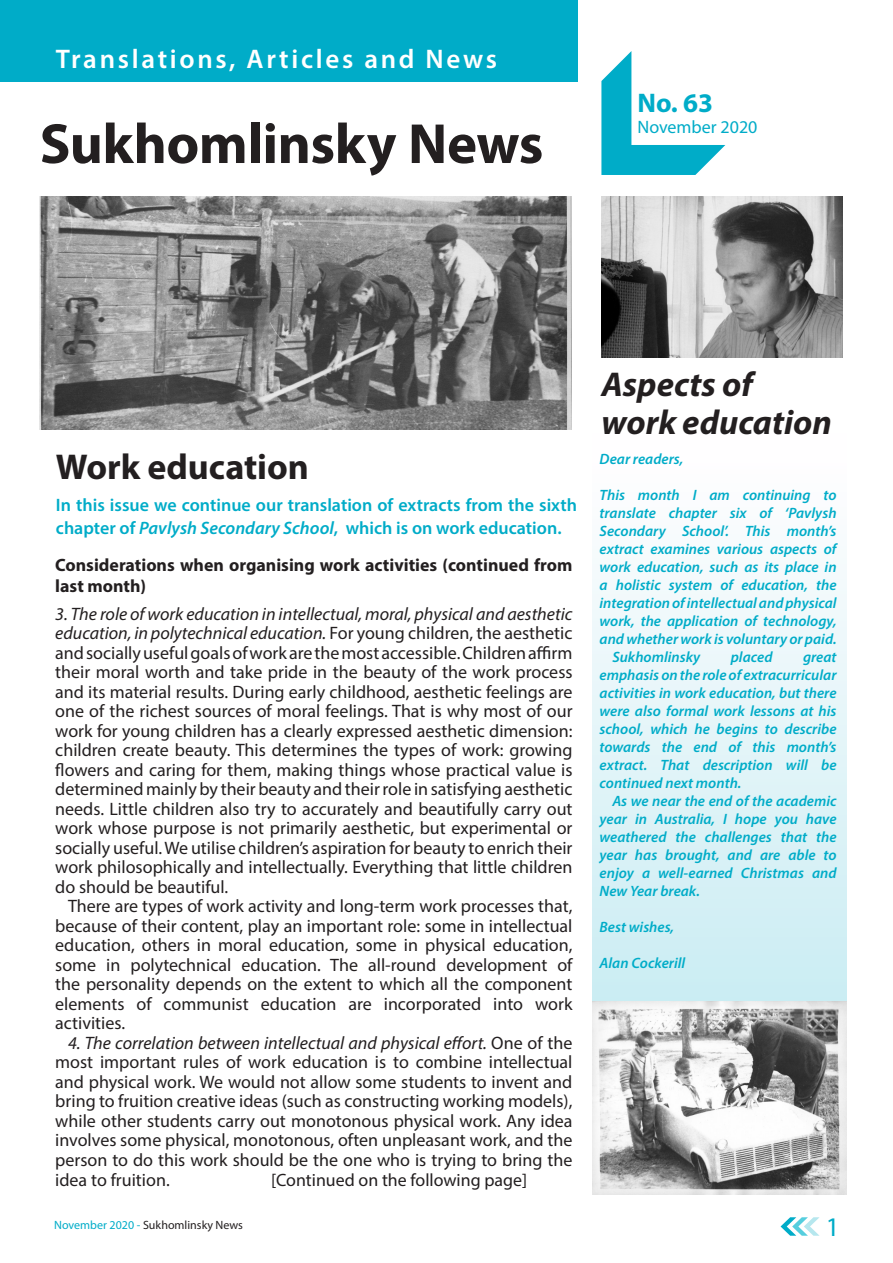
<style>
.page{position:relative;width:893px;height:1263px;background:#fff}
.page>*{position:absolute;margin:0;border:0;box-sizing:border-box;transform-origin:0 0}
._01_Headline{font:700 57px "Myriad Pro";letter-spacing:-.01em;color:#231f20}
._02_Article_Title{font:700 36px "Myriad Pro";color:#231f20}
.t1{font:italic 700 34.5px/37.5px "Myriad Pro";color:#231f20}
._01a_SubHeadline{font:600 27px "Myriad Pro";letter-spacing:.1em;color:#fff}
.t2{font:700 27px "Myriad Pro";color:#00acc8}
.t3{font:27px "Myriad Pro";color:#00acc8}
.t4{font:18px/19.5px "Myriad Pro";color:#231f20;text-align:justify}
._05a_body_text_Intro{font:600 18px/22.5px "Myriad Pro";color:#00acc8}
.t5{font:18px "Myriad Pro";color:#00acc8}
.t6{font:700 17.85px/20.7px "Myriad Pro";color:#231f20}
.t7{font:17.85px "Myriad Pro";color:#231f20}
._05a_body_text_Intro-2{font:italic 600 15px/18px "Myriad Pro";color:#00acc8;text-align:justify}
.t8{font:12px "Myriad Pro";color:#231f20}
.s1{font-style:italic}
.s2{color:#00acc8}
</style>
<div class="page">
<svg style="left:780px;top:1217px;width:39px;height:19px"></svg>
<svg style="left:592px;top:570px;width:254px;height:431px;background:#dff3f7"></svg>
<div style="left:0;top:0;width:577px;height:81px;background:#00acc8"></div>
<img style="left:601px;top:197px;width:241px;height:161px">
<svg style="left:601px;top:51px;width:124px;height:124px"></svg>
<img style="left:40px;top:197px;width:531px;height:232px">
<img style="left:592px;top:1001px;width:254px;height:193px">
<p class="_01a_SubHeadline" style="left:56px;top:42px;width:443px">Translations, Articles and News</p>
<p class="_01_Headline" style="left:40px;top:107px;width:505px">Sukhomlinsky News</p>
<p class="t2" style="left:637px;top:85px;width:77px">No. 63</p>
<p class="t5" style="left:637px;top:116px;width:122px">November 2020</p>
<p class="_02_Article_Title" style="left:56px;top:444px;width:255px">Work education</p>
<p class="_05a_body_text_Intro" style="left:56px;top:493px;width:523px">In this issue we continue our translation of extracts from the sixth chapter of <span class="s1">Pavlysh Secondary School</span>, which is on work education.</p>
<p class="t6" style="left:55px;top:554px;width:519px">Considerations when organising work activities (continued from last month)</p>
<p class="t4" style="left:55px;top:603px;width:519px"><span class="s1">3. The role of work education in intellectual, moral, physical and aesthetic education, in polytechnical education.</span> For young children, the aesthetic and socially useful goals of work are the most accessible. Children affirm their moral worth and take pride in the beauty of the work process and its material results. During early childhood, aesthetic feelings are one of the richest sources of moral feelings. That is why most of our work for young children has a clearly expressed aesthetic dimension: children create beauty. This determines the types of work: growing flowers and caring for them, making things whose practical value is determined mainly by their beauty and their role in satisfying aesthetic needs. Little children also try to accurately and beautifully carry out work whose purpose is not primarily aesthetic, but experimental or socially useful. We utilise children’s aspiration for beauty to enrich their work philosophically and intellectually. Everything that little children do should be beautiful.</p>
<p class="t4" style="left:55px;top:896px;width:519px;text-indent:13px">There are types of work activity and long-term work processes that, because of their content, play an important role: some in intellectual education, others in moral education, some in physical education, some in polytechnical education. The all-round development of the personality depends on the extent to which all the component elements of communist education are incorporated into work activities.</p>
<p class="t4" style="left:55px;top:1032px;width:519px;text-indent:13px"><span class="s1">4. The correlation between intellectual and physical effort.</span> One of the most important rules of work education is to combine intellectual and physical work. We would not allow some students to invent and bring to fruition creative ideas (such as constructing working models), while other students carry out monotonous physical work. Any idea involves some physical, monotonous, often unpleasant work, and the person to do this work should be the one who is trying to bring the idea to fruition.</p>
<p class="t7" style="left:271px;top:1169px;width:257px">[Continued on the following page]</p>
<p class="t1" style="left:601px;top:365px;width:232px">Aspects of work education</p>
<p class="_05a_body_text_Intro-2" style="left:600px;top:449px;width:85px">Dear readers,</p>
<p class="_05a_body_text_Intro-2" style="left:600px;top:485px;width:239px">This month I am continuing to translate chapter six of ‘Pavlysh Secondary School’. This month’s extract examines various aspects of work education, such as its place in a holistic system of education, the integration of intellectual and physical work, the application of technology, and whether work is voluntary or paid.</p>
<p class="_05a_body_text_Intro-2" style="left:612px;top:647px;width:89px">Sukhomlinsky</p>
<p class="_05a_body_text_Intro-2" style="left:731px;top:647px;width:43px">placed</p>
<p class="_05a_body_text_Intro-2" style="left:600px;top:647px;width:239px;text-indent:203px">great emphasis on the role of extracurricular activities in work education, but there were also formal work lessons at his school, which he begins to describe towards the end of this month’s extract. That description will be continued next month.</p>
<p class="_05a_body_text_Intro-2" style="left:600px;top:791px;width:239px;text-indent:13px">As we near the end of the academic year in Australia, I hope you have weathered the challenges that the year has brought, and are able to enjoy a well-earned Christmas and New Year break.</p>
<p class="_05a_body_text_Intro-2" style="left:600px;top:917px;width:76px">Best wishes,</p>
<p class="_05a_body_text_Intro-2" style="left:600px;top:953px;width:87px">Alan Cockerill</p>
<p class="t8" style="left:54px;top:1218px;width:190px"><span class="s2">November 2020 -</span> Sukhomlinsky News</p>
<h3 class="t3" style="left:826px;top:1210px;width:15px">1</h3>
</div>
